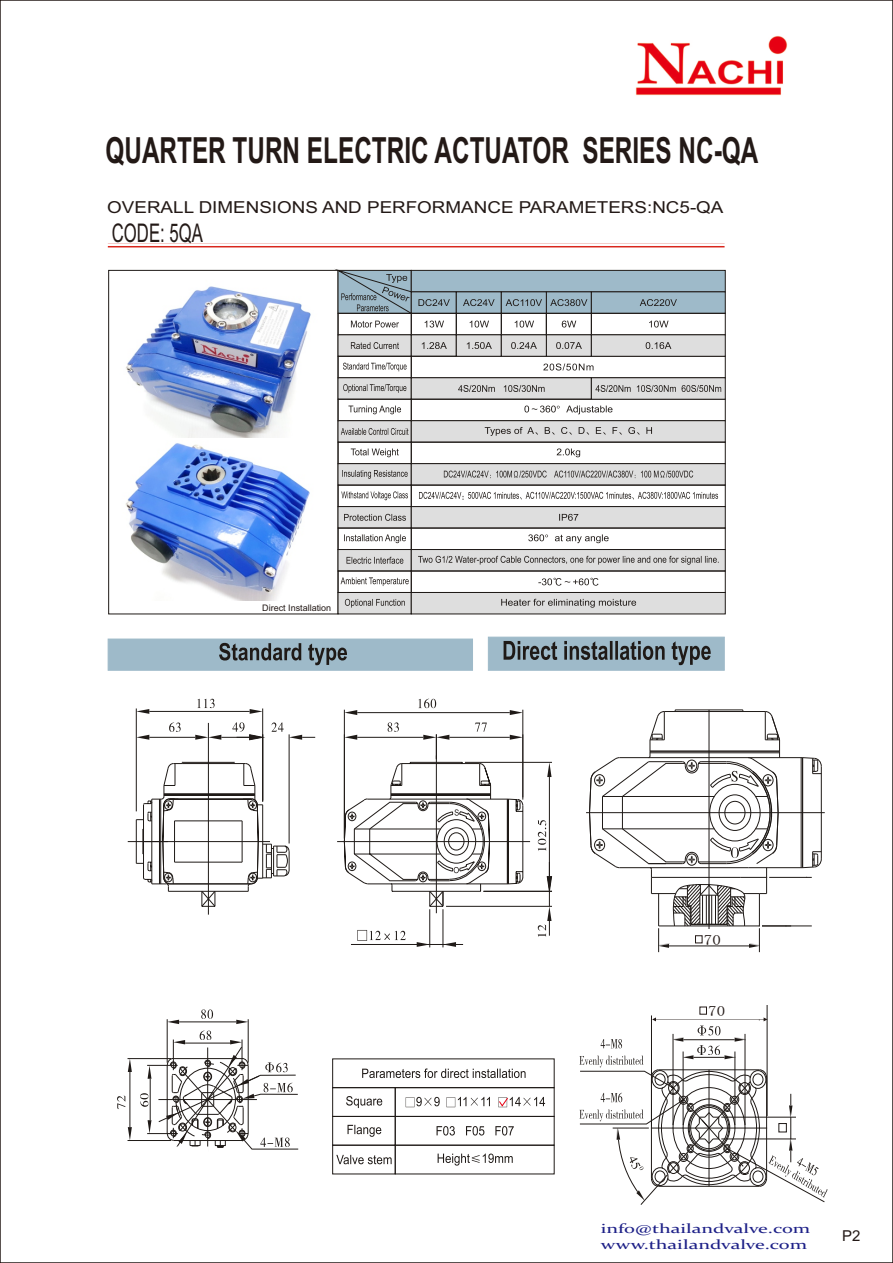
<style>
.page{position:relative;width:893px;height:1263px;background:#fff}
.page>*{position:absolute;margin:0;border:0;box-sizing:border-box;transform-origin:0 0}
.t1{font:700 36px "Arial";color:#231916;scale:.68 1}
.t2{font:25.65px "Arial";color:#231916;scale:.65 1}
.t3{font:16.5px "Arial";color:#231916;scale:1.14 1}
.t4{font:15px "Arial";color:#231916}
.t5{font:14.4px "Sim Sun Ext B";color:#231916;scale:1.19 1}
.t6{font:13.35px/16.4px "Constantia";color:#1e2188;scale:1.51 1}
.t7{font:9px "Arial";color:#231916}
</style>
<div class="page">
<hr style="left:108px;top:246px;width:617px;height:1px;background:#d9261c">
<div style="left:108px;top:270px;width:230px;height:344px;border:1px solid #1f1a17"></div>
<hr style="left:289px;top:734px;width:1px;height:109px;background:#1f1a17">
<hr style="left:136px;top:708px;width:1px;height:103px;background:#1f1a17">
<hr style="left:262px;top:708px;width:1px;height:93px;background:#1f1a17">
<hr style="left:149px;top:711px;width:101px;height:1px;background:#1f1a17">
<svg style="left:417px;top:942px;width:10px;height:5px"></svg>
<svg style="left:446px;top:942px;width:10px;height:5px"></svg>
<hr style="left:429px;top:909px;width:1px;height:38px;background:#1f1a17">
<hr style="left:443px;top:909px;width:1px;height:38px;background:#1f1a17">
<hr style="left:351px;top:944px;width:112px;height:1px;background:#1f1a17">
<hr style="left:523px;top:734px;width:1px;height:66px;background:#1f1a17">
<svg style="left:547px;top:763px;width:5px;height:14px"></svg>
<hr style="left:465px;top:762px;width:87px;height:1px;background:#1f1a17">
<hr style="left:549px;top:777px;width:1px;height:100px;background:#1f1a17">
<svg style="left:345px;top:710px;width:12px;height:5px"></svg>
<svg style="left:510px;top:710px;width:13px;height:5px"></svg>
<hr style="left:344px;top:710px;width:1px;height:129px;background:#1f1a17">
<hr style="left:523px;top:710px;width:1px;height:87px;background:#1f1a17">
<hr style="left:357px;top:712px;width:153px;height:1px;background:#1f1a17">
<hr style="left:446px;top:906px;width:106px;height:1px;background:#1f1a17">
<hr style="left:484px;top:891px;width:68px;height:1px;background:#1f1a17">
<hr style="left:337px;top:841px;width:193px;height:1px;background:#1f1a17">
<hr style="left:436px;top:755px;width:1px;height:158px;background:#1f1a17">
<svg style="left:418px;top:699px;width:18px;height:9px"></svg>
<svg style="left:538px;top:820px;width:8px;height:31px"></svg>
<svg style="left:538px;top:862px;width:14px;height:75px"></svg>
<svg style="left:357px;top:930px;width:49px;height:11px"></svg>
<svg style="left:344px;top:722px;width:179px;height:185px"></svg>
<svg style="left:136px;top:735px;width:13px;height:5px"></svg>
<hr style="left:149px;top:737px;width:46px;height:1px;background:#1f1a17">
<hr style="left:208px;top:723px;width:1px;height:192px;background:#1f1a17">
<svg style="left:136px;top:709px;width:13px;height:5px"></svg>
<svg style="left:250px;top:709px;width:13px;height:5px"></svg>
<hr style="left:128px;top:841px;width:142px;height:1px;background:#1f1a17">
<svg style="left:136px;top:762px;width:154px;height:145px"></svg>
<svg style="left:197px;top:699px;width:18px;height:9px"></svg>
<svg style="left:169px;top:722px;width:12px;height:10px"></svg>
<svg style="left:195px;top:722px;width:120px;height:18px"></svg>
<svg style="left:168px;top:1020px;width:11px;height:4px"></svg>
<svg style="left:236px;top:1020px;width:12px;height:4px"></svg>
<hr style="left:167px;top:1019px;width:1px;height:44px;background:#1f1a17">
<hr style="left:248px;top:1019px;width:1px;height:44px;background:#1f1a17">
<hr style="left:179px;top:1022px;width:57px;height:1px;background:#1f1a17">
<svg style="left:201px;top:1009px;width:12px;height:10px"></svg>
<div style="left:332px;top:1116px;width:64px;height:29px;border:1px solid #1f1a17"></div>
<div style="left:332px;top:1145px;width:64px;height:29px;border:1px solid #1f1a17"></div>
<div style="left:395px;top:1087px;width:159px;height:30px;border:1px solid #1f1a17"></div>
<div style="left:395px;top:1116px;width:159px;height:29px;border:1px solid #1f1a17"></div>
<div style="left:395px;top:1145px;width:159px;height:29px;border:1px solid #1f1a17"></div>
<svg style="left:406px;top:1097px;width:34px;height:10px"></svg>
<svg style="left:446px;top:1097px;width:44px;height:10px"></svg>
<svg style="left:437px;top:1126px;width:77px;height:9px"></svg>
<svg style="left:438px;top:1153px;width:75px;height:12px"></svg>
<hr style="left:651px;top:1015px;width:1px;height:111px;background:#1f1a17">
<hr style="left:767px;top:1005px;width:1px;height:111px;background:#1f1a17">
<svg style="left:803px;top:757px;width:19px;height:17px"></svg>
<hr style="left:801px;top:758px;width:1px;height:110px;background:#1f1a17">
<hr style="left:802px;top:758px;width:1px;height:110px;background:#1f1a17">
<hr style="left:821px;top:766px;width:1px;height:93px;background:#1f1a17">
<svg style="left:803px;top:851px;width:19px;height:17px"></svg>
<hr style="left:675px;top:709px;width:68px;height:1px;background:#1f1a17">
<hr style="left:620px;top:757px;width:183px;height:1px;background:#1f1a17">
<hr style="left:749px;top:867px;width:54px;height:1px;background:#1f1a17">
<hr style="left:762px;top:926px;width:50px;height:1px;background:#1f1a17">
<hr style="left:769px;top:877px;width:43px;height:1px;background:#1f1a17">
<hr style="left:586px;top:812px;width:239px;height:1px;background:#1f1a17">
<div style="left:501px;top:313px;width:46px;height:22px;border:1px solid #1f1a17"></div>
<svg style="left:524px;top:406px;width:88px;height:8px"></svg>
<svg style="left:543px;top:363px;width:50px;height:7px"></svg>
<svg style="left:649px;top:321px;width:19px;height:6px"></svg>
<svg style="left:562px;top:321px;width:14px;height:6px"></svg>
<svg style="left:515px;top:321px;width:19px;height:6px"></svg>
<svg style="left:470px;top:321px;width:19px;height:6px"></svg>
<svg style="left:425px;top:321px;width:19px;height:6px"></svg>
<svg style="left:589px;top:710px;width:202px;height:242px"></svg>
<svg style="left:107px;top:638px;width:366px;height:33px;background:#96afbc"></svg>
<svg style="left:488px;top:636px;width:237px;height:35px;background:#889ca8"></svg>
<svg style="left:337px;top:592px;width:389px;height:23px;background:#c4c3c2"></svg>
<svg style="left:337px;top:549px;width:389px;height:37px"></svg>
<svg style="left:337px;top:506px;width:389px;height:37px"></svg>
<svg style="left:337px;top:463px;width:389px;height:37px"></svg>
<svg style="left:337px;top:420px;width:389px;height:37px"></svg>
<svg style="left:348px;top:406px;width:53px;height:8px"></svg>
<svg style="left:337px;top:377px;width:389px;height:23px;background:#bbbab9"></svg>
<svg style="left:343px;top:363px;width:64px;height:8px"></svg>
<svg style="left:337px;top:334px;width:389px;height:23px;background:#bebebd"></svg>
<svg style="left:351px;top:321px;width:48px;height:6px"></svg>
<svg style="left:362px;top:1068px;width:164px;height:10px"></svg>
<svg style="left:346px;top:1096px;width:36px;height:12px"></svg>
<svg style="left:347px;top:1125px;width:34px;height:12px"></svg>
<svg style="left:336px;top:1155px;width:56px;height:9px"></svg>
<img style="left:635px;top:35px;width:153px;height:61px">
<svg style="left:108px;top:243px;width:617px;height:1px"></svg>
<svg style="left:333px;top:269px;width:393px;height:45px;background:#90a7b3"></svg>
<svg style="left:117px;top:1030px;width:182px;height:120px"></svg>
<svg style="left:579px;top:1017px;width:249px;height:188px"></svg>
<div style="left:699px;top:1006px;width:8px;height:8px;border:1px solid #231916"></div>
<div style="left:695px;top:935px;width:7px;height:8px;border:1px solid #231916"></div>
<img style="left:125px;top:443px;width:185px;height:157px">
<img style="left:126px;top:286px;width:185px;height:152px">
<svg style="left:498px;top:1097px;width:47px;height:10px"></svg>
<h1 class="t1" style="left:105px;top:137px;width:961px">QUARTER TURN ELECTRIC ACTUATOR SERIES NC-QA</h1>
<p class="t3" style="left:107px;top:201px;width:542px">OVERALL DIMENSIONS AND PERFORMANCE PARAMETERS:NC5-QA</p>
<h2 class="t2" style="left:112px;top:223px;width:142px">CODE: 5QA</h2>
<p class="t7" style="left:262px;top:604px;width:71px">Direct Installation</p>
<p class="t5" style="left:704px;top:932px;width:16px">70</p>
<p class="t5" style="left:708px;top:1004px;width:16px">70</p>
<p class="t6" style="left:601px;top:1221px;width:140px">info@thailandvalve.com www.thailandvalve.com</p>
<p class="t4" style="left:842px;top:1230px;width:20px">P2</p>
</div>
